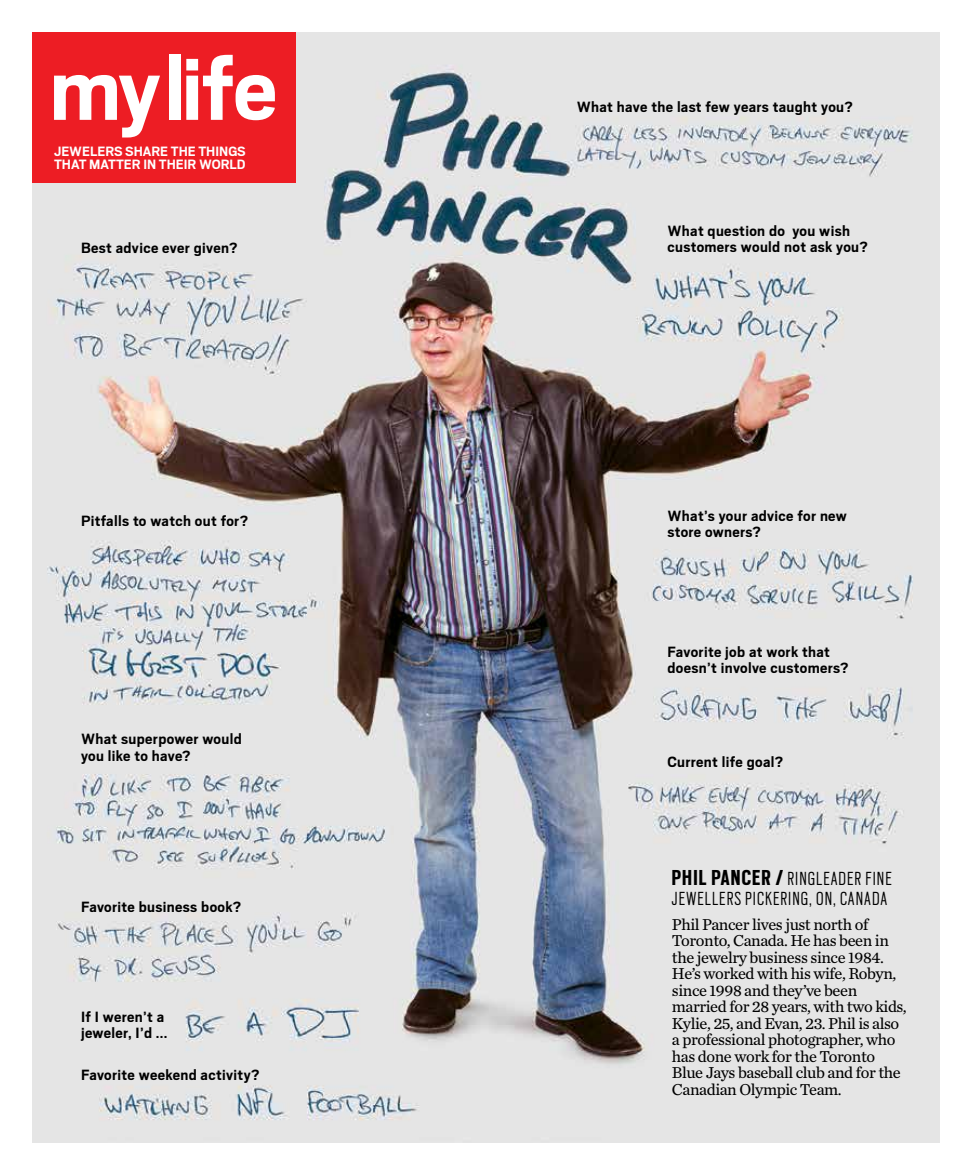
<style>
.page{position:relative;width:972px;height:1175px;background:#fff}
.page>*{position:absolute;margin:0;border:0;box-sizing:border-box;transform-origin:0 0}
.t1{font:700 99.15px "Scout";letter-spacing:-.025em;color:#fff}
.t2{font:300 21px/19.5px "Scout Cond";letter-spacing:.05em;color:#000}
.t3{font:700 16.5px/16.5px "Scout";letter-spacing:.02em;color:#000}
.t4{font:16.5px/16.5px "Chronicle Text G2";letter-spacing:-.025em;color:#000}
.t5{font:700 15px/13.5px "Scout";color:#fff}
.s1{font-weight:700;font-size:24px}
</style>
<div class="page">
<img style="left:32px;top:32px;width:908px;height:1110px">
<div style="left:32px;top:32px;width:264px;height:151px;background:#ed1d24"></div>
<h1 class="t1" style="left:49px;top:25px;width:230px">my life</h1>
<p class="t5" style="left:54px;top:143px;width:193px">JEWELERS SHARE THE THINGS<br>THAT MATTER IN THEIR WORLD</p>
<p class="t3" style="left:81px;top:239px;width:158px">Best advice ever given?</p>
<p class="t3" style="left:81px;top:512px;width:169px">Pitfalls to watch out for?</p>
<p class="t3" style="left:81px;top:730px;width:162px">What superpower would you like to have?</p>
<p class="t3" style="left:81px;top:897px;width:162px">Favorite business book?</p>
<p class="t3" style="left:81px;top:1007px;width:88px">If I weren’t a jeweler, I’d ...</p>
<p class="t3" style="left:81px;top:1066px;width:180px">Favorite weekend activity?</p>
<p class="t3" style="left:577px;top:98px;width:278px">What have the last few years taught you?</p>
<p class="t3" style="left:667px;top:221px;width:202px">What question do you wish customers would not ask you?</p>
<p class="t3" style="left:667px;top:506px;width:181px">What’s your advice for new store owners?</p>
<p class="t3" style="left:667px;top:642px;width:183px">Favorite job at work that doesn’t involve customers?</p>
<p class="t3" style="left:667px;top:753px;width:117px">Current life goal?</p>
<p class="t2" style="left:672px;top:867px;width:221px"><span class="s1">PHIL PANCER /</span> RINGLEADER FINE<br>JEWELLERS PICKERING, ON, CANADA</p>
<p class="t4" style="left:672px;top:915px;width:236px">Phil Pancer lives just north of<br>Toronto, Canada. He has been in the jewelry business since 1984.<br>He’s worked with his wife, Robyn, since 1998 and they’ve been married for 28 years, with two kids,<br>Kylie, 25, and Evan, 23. Phil is also a professional photographer, who has done work for the Toronto<br>Blue Jays baseball club and for the<br>Canadian Olympic Team.</p>
</div>
